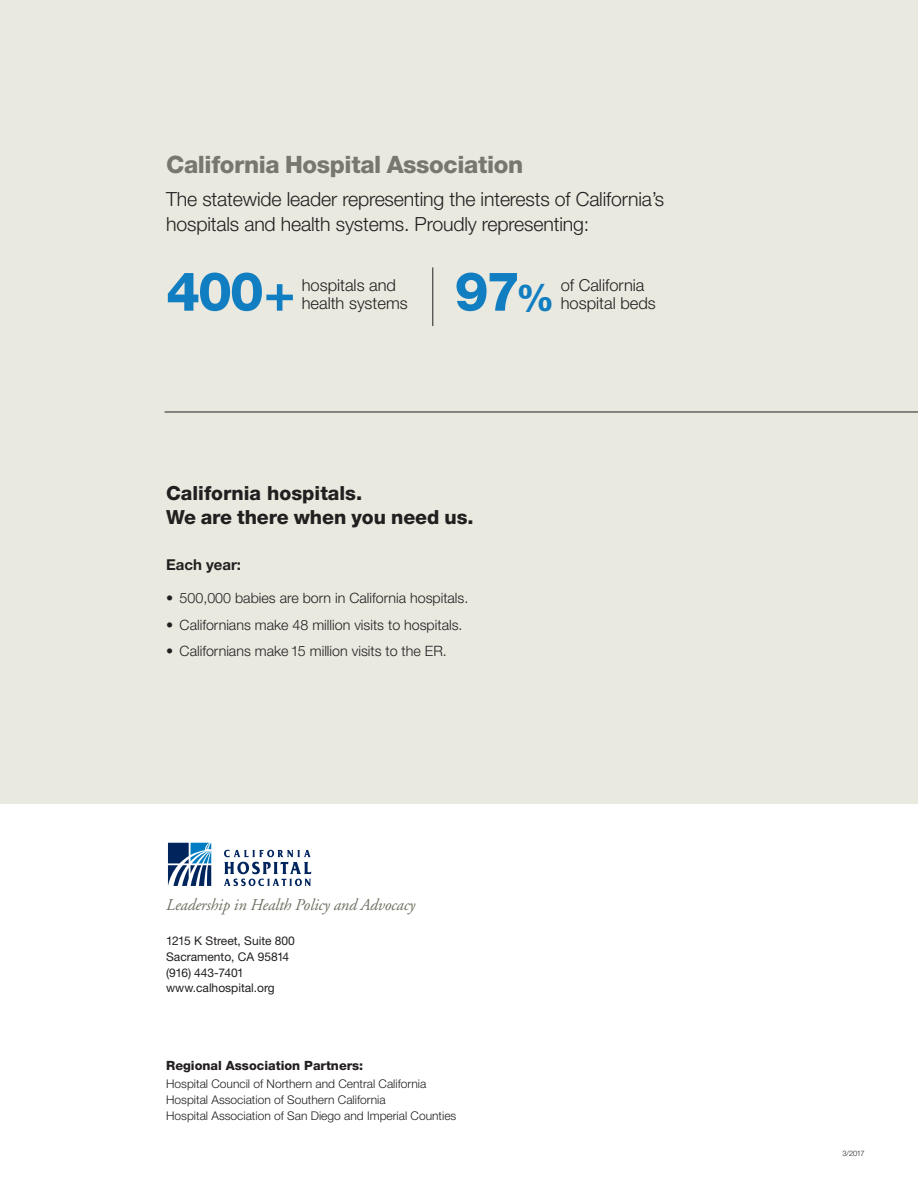
<style>
.page{position:relative;width:918px;height:1188px;background:#fff}
.page>*{position:absolute;margin:0;border:0;box-sizing:border-box;transform-origin:0 0}
.t1{font:800 54px "Helvetica Neue LT Std";color:#127ec2}
.t2{font:800 24px "Helvetica Neue LT Std";letter-spacing:-.015em;color:#78776d}
.t3{font:300 19.5px/25.5px "Helvetica Neue LT Std";letter-spacing:-.01em;color:#231f20}
.t4{font:800 19.5px/24px "Helvetica Neue LT Std";color:#231f20}
.t5{font:300 16.5px/18px "Helvetica Neue LT Std";color:#231f20}
.t6{font:italic 16.5px "Adobe Garamond";letter-spacing:-.01em;color:#707063}
.t7{font:700 15px "Helvetica Neue LT Std";color:#231f20}
.t8{font:300 14.25px "Helvetica Neue LT Std";color:#231f20}
.t9{font:800 12.75px "Helvetica Neue LT Std";color:#231f20}
.t10{font:300 12px/15.8px "Helvetica Neue LT Std";color:#231f20}
.t11{font:12px/15.8px "Helvetica Neue LT Std";color:#231f20}
.t12{font:300 7.5px "Helvetica Neue LT Std";color:#231f20}
.s1{font-weight:700;font-size:52.5px}
.s2{font-size:37.5px}
</style>
<div class="page">
<div style="left:0;top:0;width:918px;height:804px;background:#e9e9df"></div>
<svg style="left:168px;top:843px;width:43px;height:43px"></svg>
<svg style="left:224px;top:850px;width:87px;height:36px"></svg>
<hr style="left:165px;top:412px;width:753px;height:1px;background:#231f20">
<hr style="left:432px;top:267px;width:1px;height:59px;background:#231f20">
<h2 class="t2" style="left:166px;top:150px;width:359px">California Hospital Association</h2>
<h3 class="t3" style="left:166px;top:185px;width:500px">The statewide leader representing the interests of California’s hospitals and health systems. Proudly representing:</h3>
<h1 class="t1" style="left:166px;top:259px;width:131px">400<span class="s1">+</span></h1>
<h3 class="t5" style="left:302px;top:276px;width:108px">hospitals and health systems</h3>
<h1 class="t1" style="left:454px;top:259px;width:101px">97<span class="s2">%</span></h1>
<h3 class="t5" style="left:561px;top:276px;width:97px">of California hospital beds</h3>
<h3 class="t4" style="left:166px;top:481px;width:309px">California hospitals.<br>We are there when you need us.</h3>
<p class="t7" style="left:166px;top:556px;width:77px">Each year:</p>
<p class="t8" style="left:166px;top:590px;width:304px">• 500,000 babies are born in California hospitals.</p>
<p class="t8" style="left:166px;top:616px;width:298px">• Californians make 48 million visits to hospitals.</p>
<p class="t8" style="left:166px;top:642px;width:282px">• Californians make 15 million visits to the ER.</p>
<h3 class="t6" style="left:166px;top:896px;width:251px">Leadership in Health Policy and Advocacy</h3>
<p class="t11" style="left:166px;top:933px;width:130px">1215 K Street, Suite 800<br>Sacramento, CA 95814 (916) 443-7401 www.calhospital.org</p>
<p class="t9" style="left:166px;top:1058px;width:199px">Regional Association Partners:</p>
<p class="t10" style="left:166px;top:1076px;width:292px">Hospital Council of Northern and Central California<br>Hospital Association of Southern California<br>Hospital Association of San Diego and Imperial Counties</p>
<p class="t12" style="left:842px;top:1149px;width:24px">3/2017</p>
</div>
